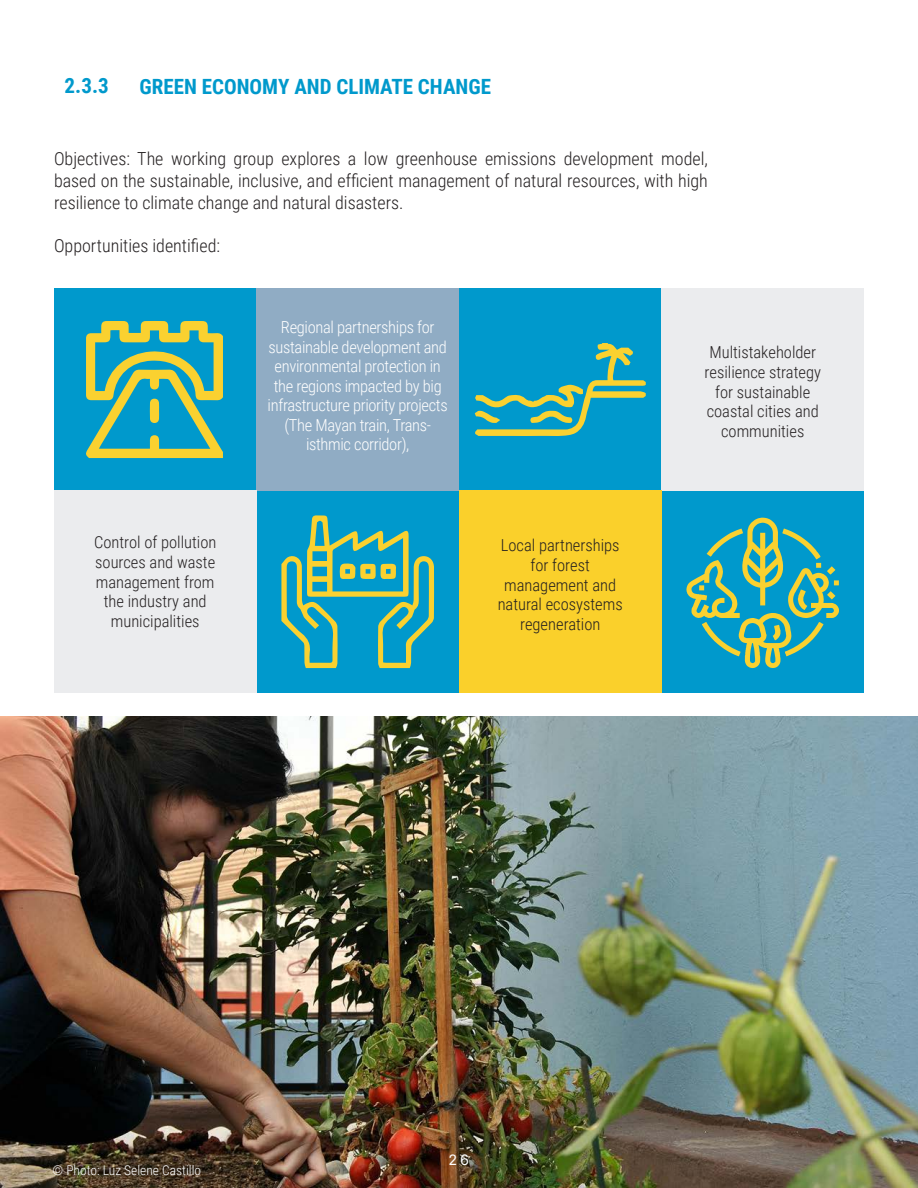
<style>
.page{position:relative;width:918px;height:1188px;background:#fff}
.page>*{position:absolute;margin:0;border:0;box-sizing:border-box;transform-origin:0 0}
.Title2_-_box{font:700 21px "Roboto Condensed";color:#09c}
.Body_Main{font:300 18px/21.6px "Roboto Condensed";color:#231f20;text-align:justify}
.Box_Body{font:300 16.5px/19.8px "Roboto Condensed";color:#231f20;text-align:center}
.Box_Body-2{font:300 16.5px/19.5px "Roboto Condensed";letter-spacing:-.02em;color:#fff;text-align:center}
.t1{font:15px "Akkurat LL";color:#fff}
.Footnotes_main{font:300 13.5px "Roboto Condensed";color:#fff}
</style>
<div class="page">
<div style="left:459px;top:288px;width:203px;height:202px;background:#09c"></div>
<div style="left:54px;top:288px;width:202px;height:202px;background:#09c"></div>
<div style="left:256px;top:490px;width:203px;height:203px;background:#09c"></div>
<div style="left:662px;top:490px;width:202px;height:203px;background:#09c"></div>
<div style="left:256px;top:288px;width:203px;height:202px;background:#90acc4"></div>
<div style="left:54px;top:490px;width:202px;height:203px;background:#ebecee"></div>
<div style="left:662px;top:288px;width:202px;height:202px;background:#ebecee"></div>
<div style="left:459px;top:490px;width:203px;height:203px;background:#fad02b"></div>
<svg style="left:86px;top:321px;width:137px;height:137px"></svg>
<svg style="left:474px;top:343px;width:172px;height:93px"></svg>
<svg style="left:281px;top:515px;width:153px;height:153px"></svg>
<svg style="left:686px;top:518px;width:153px;height:150px"></svg>
<img style="left:0;top:717px;width:918px;height:471px">
<p class="Title2_-_box" style="left:65px;top:71px;width:46px">2.3.3</p>
<p class="Title2_-_box" style="left:140px;top:72px;width:353px">GREEN ECONOMY AND CLIMATE CHANGE</p>
<p class="Body_Main" style="left:54px;top:148px;width:656px">Objectives: The working group explores a low greenhouse emissions development model, based on the sustainable, inclusive, and efficient management of natural resources, with high resilience to climate change and natural disasters.</p>
<p class="Body_Main" style="left:54px;top:234px;width:168px">Opportunities identified:</p>
<p class="Box_Body" style="left:94px;top:532px;width:124px">Control of pollution sources and waste management from the industry and municipalities</p>
<p class="Box_Body-2" style="left:268px;top:317px;width:182px">Regional partnerships for sustainable development and environmental protection in the regions impacted by big infrastructure priority projects (The Mayan train, Trans&shy;isthmic corridor),</p>
<p class="Box_Body" style="left:498px;top:535px;width:127px">Local partnerships for forest management and natural ecosystems regeneration</p>
<p class="Box_Body" style="left:705px;top:342px;width:118px">Multistakeholder resilience strategy for sustainable coastal cities and communities</p>
<p class="Footnotes_main" style="left:53px;top:1161px;width:150px">© Photo: Luz Selene Castillo</p>
<p class="t1" style="left:449px;top:1148px;width:22px">26</p>
</div>
